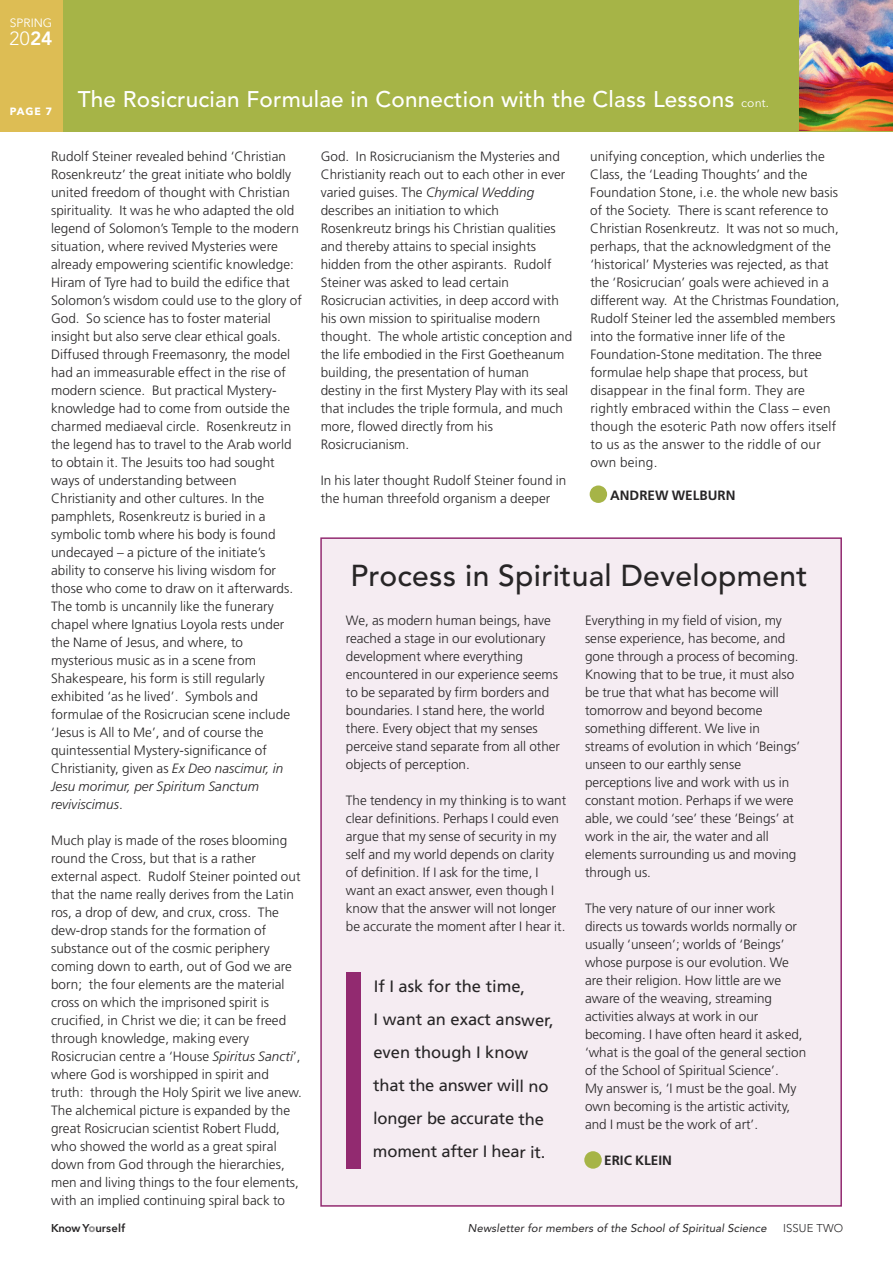
<style>
.page{position:relative;width:893px;height:1263px;background:#fff}
.page>*{position:absolute;margin:0;border:0;box-sizing:border-box;transform-origin:0 0}
.t1{font:500 30px "Avenir";letter-spacing:.01em;color:#272526}
.t2{font:500 22.5px "Avenir";letter-spacing:.01em;color:#fff}
.t3{font:300 19.05px "Avenir";color:#fff}
.t4{font:16.5px/33px "Frutiger";letter-spacing:-.01em;color:#272526}
.t5{font:300 13.5px/18px "Frutiger";letter-spacing:.005em;color:#272526}
.t6{font:700 13.5px "Frutiger";color:#272526}
.t7{font:12px "Avenir Next";color:#fff}
.t8{font:italic 11.25px "Avenir";letter-spacing:.01em;color:#272526}
.t9{font:600 11.25px "Avenir Next";letter-spacing:.005em;color:#272526}
.t10{font:300 11.25px "Avenir";letter-spacing:.01em;color:#272526}
.s1{font-weight:800}
.s2{font-family:"Avenir Next";font-weight:400;font-size:12px}
.s3{font-style:italic}
.s4{font-weight:700;color:#939293}
</style>
<div class="page">
<div style="left:3px;top:0;width:890px;height:132px;background:#a6b447"></div>
<div style="left:0;top:0;width:63px;height:132px;background:#ddbd54"></div>
<img style="left:800px;top:0;width:93px;height:131px">
<svg style="left:590px;top:485px;width:17px;height:18px"></svg>
<div style="left:322px;top:539px;width:518px;height:666px;background:#f5ecf2"></div>
<div style="left:320px;top:537px;width:522px;height:670px;border:2px solid #922a70"></div>
<div style="left:346px;top:972px;width:14px;height:197px;background:#922a70"></div>
<svg style="left:584px;top:1151px;width:18px;height:18px"></svg>
<p class="t7" style="left:10px;top:12px;width:44px">SPRING</p>
<h3 class="t3" style="left:10px;top:27px;width:45px">20<span class="s1">24</span></h3>
<h2 class="t2" style="left:10px;top:80px;width:761px"><sub>PAGE</sub> <sub>7</sub> The Rosicrucian Formulae in Connection with the Class Lessons <span class="s2">cont.</span></h2>
<p class="t5" style="left:51px;top:148px;width:252px">Rudolf Steiner revealed behind ‘Christian Rosenkreutz’ the great initiate who boldly united freedom of thought with Christian spirituality. It was he who adapted the old legend of Solomon’s Temple to the modern situation, where revived Mysteries were already empowering scientific knowledge:<br>Hiram of Tyre had to build the edifice that Solomon’s wisdom could use to the glory of God. So science has to foster material insight but also serve clear ethical goals.<br>Diffused through Freemasonry, the model had an immeasurable effect in the rise of modern science. But practical Mystery&shy;knowledge had to come from outside the charmed mediaeval circle. Rosenkreutz in the legend has to travel to the Arab world to obtain it. The Jesuits too had sought ways of understanding between Christianity and other cultures. In the pamphlets, Rosenkreutz is buried in a symbolic tomb where his body is found undecayed – a picture of the initiate’s ability to conserve his living wisdom for those who come to draw on it afterwards.<br>The tomb is uncannily like the funerary chapel where Ignatius Loyola rests under the Name of Jesus, and where, to mysterious music as in a scene from Shakespeare, his form is still regularly exhibited ‘as he lived’. Symbols and formulae of the Rosicrucian scene include ‘Jesus is All to Me’, and of course the quintessential Mystery-significance of Christianity, given as <span class="s3">Ex Deo nascimur, in Jesu morimur, per Spiritum Sanctum reviviscimus</span>.</p>
<p class="t5" style="left:51px;top:832px;width:253px">Much play is made of the roses blooming round the Cross, but that is a rather external aspect. Rudolf Steiner pointed out that the name really derives from the Latin ros, a drop of dew, and crux, cross. The dew-drop stands for the formation of substance out of the cosmic periphery coming down to earth, out of God we are born; the four elements are the material cross on which the imprisoned spirit is crucified, in Christ we die; it can be freed through knowledge, making every Rosicrucian centre a ‘House <span class="s3">Spiritus Sancti</span>’, where God is worshipped in spirit and truth: through the Holy Spirit we live anew.<br>The alchemical picture is expanded by the great Rosicrucian scientist Robert Fludd, who showed the world as a great spiral down from God through the hierarchies, men and living things to the four elements, with an implied continuing spiral back to</p>
<p class="t5" style="left:590px;top:148px;width:251px">unifying conception, which underlies the Class, the ‘Leading Thoughts’ and the Foundation Stone, i.e. the whole new basis of the Society. There is scant reference to Christian Rosenkreutz. It was not so much, perhaps, that the acknowledgment of the ‘historical’ Mysteries was rejected, as that the ‘Rosicrucian’ goals were achieved in a different way. At the Christmas Foundation, Rudolf Steiner led the assembled members into the formative inner life of the Foundation-Stone meditation. The three formulae help shape that process, but disappear in the final form. They are rightly embraced within the Class – even though the esoteric Path now offers itself to us as the answer to the riddle of our own being.</p>
<p class="t6" style="left:610px;top:490px;width:127px">ANDREW WELBURN</p>
<p class="t5" style="left:321px;top:148px;width:253px">God. In Rosicrucianism the Mysteries and Christianity reach out to each other in ever varied guises. The <span class="s3">Chymical Wedding </span>describes an initiation to which Rosenkreutz brings his Christian qualities and thereby attains to special insights hidden from the other aspirants. Rudolf Steiner was asked to lead certain Rosicrucian activities, in deep accord with his own mission to spiritualise modern thought. The whole artistic conception and the life embodied in the First Goetheanum building, the presentation of human destiny in the first Mystery Play with its seal that includes the triple formula, and much more, flowed directly from his Rosicrucianism.</p>
<p class="t5" style="left:321px;top:472px;width:247px">In his later thought Rudolf Steiner found in the human threefold organism a deeper</p>
<h1 class="t1" style="left:350px;top:549px;width:459px">Process in Spiritual Development</h1>
<p class="t5" style="left:585px;top:612px;width:217px">Everything in my field of vision, my sense experience, has become, and gone through a process of becoming.<br>Knowing that to be true, it must also be true that what has become will tomorrow and beyond become something different. We live in streams of evolution in which ‘Beings’ unseen to our earthly sense perceptions live and work with us in constant motion. Perhaps if we were able, we could ‘see’ these ‘Beings’ at work in the air, the water and all elements surrounding us and moving through us.</p>
<p class="t5" style="left:585px;top:900px;width:223px">The very nature of our inner work directs us towards worlds normally or usually ‘unseen’; worlds of ‘Beings’ whose purpose is our evolution. We are their religion. How little are we aware of the weaving, streaming activities always at work in our becoming. I have often heard it asked, ‘what is the goal of the general section of the School of Spiritual Science’.<br>My answer is, ‘I must be the goal. My own becoming is the artistic activity, and I must be the work of art’.</p>
<p class="t6" style="left:604px;top:1155px;width:69px">ERIC KLEIN</p>
<p class="t5" style="left:346px;top:612px;width:216px">We, as modern human beings, have reached a stage in our evolutionary development where everything encountered in our experience seems to be separated by firm borders and boundaries. I stand here, the world there. Every object that my senses perceive stand separate from all other objects of perception.</p>
<p class="t5" style="left:346px;top:792px;width:222px">The tendency in my thinking is to want clear definitions. Perhaps I could even argue that my sense of security in my self and my world depends on clarity of definition. If I ask for the time, I want an exact answer, even though I know that the answer will not longer be accurate the moment after I hear it.</p>
<p class="t4" style="left:373px;top:971px;width:182px">If I ask for the time,<br>I want an exact answer, even though I know that the answer will no longer be accurate the moment after I hear it.</p>
<p class="t9" style="left:51px;top:1219px;width:76px">Know Y<span class="s4">o</span>urself</p>
<p class="t8" style="left:468px;top:1221px;width:300px">Newsletter for members of the School of Spiritual Science</p>
<p class="t10" style="left:783px;top:1222px;width:62px">ISSUE TWO</p>
</div>
